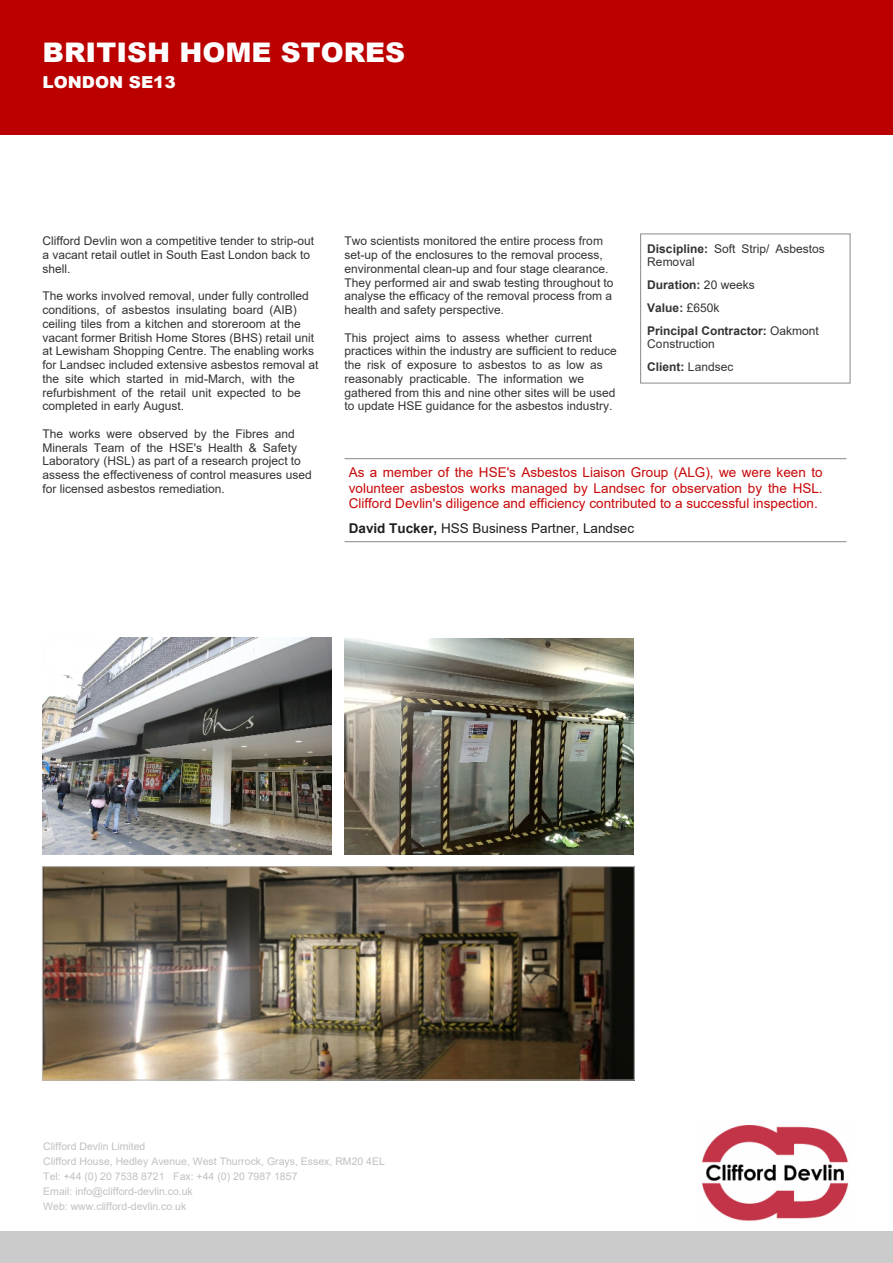
<style>
.page{position:relative;width:893px;height:1263px;background:#fff}
.page>*{position:absolute;margin:0;border:0;box-sizing:border-box;transform-origin:0 0}
.t1{font:900 27px "Arial";color:#fefefe}
.t2{font:900 16.5px "Arial";color:#fefefe}
.t3{font:13.5px/15.5px "Arial";color:#c80707;text-align:justify}
.t4{font:13.5px "Arial";color:#1f1f1f}
.t5{font:12px/13.8px "Arial";color:#333}
.t6{font:700 12px/22.8px "Arial";color:#333}
.t7{font:10.5px/15px "Arial";color:#c1c1c1}
.s1{font-weight:700}
.s2{font-weight:400}
</style>
<div class="page">
<div style="left:0;top:1231px;width:893px;height:32px;background:#cbcbcb"></div>
<img style="left:702px;top:1125px;width:147px;height:96px">
<div style="left:0;top:0;width:893px;height:135px;background:#b00"></div>
<hr style="left:344px;top:458px;width:502px;height:1px;background:#878787">
<hr style="left:344px;top:541px;width:502px;height:1px;background:#878787">
<img style="left:43px;top:638px;width:289px;height:217px">
<img style="left:344px;top:638px;width:290px;height:217px">
<img style="left:44px;top:868px;width:589px;height:210px">
<div style="left:42px;top:866px;width:593px;height:214px;border:1px solid #b6b6b6"></div>
<h1 class="t1" style="left:43px;top:42px;width:364px">BRITISH HOME STORES</h1>
<h2 class="t2" style="left:43px;top:76px;width:135px">LONDON SE13</h2>
<p class="t5" style="left:43px;top:235px;width:273px">Clifford Devlin won a competitive tender to strip-out a vacant retail outlet in South East London back to shell.</p>
<p class="t5" style="left:43px;top:290px;width:277px">The works involved removal, under fully controlled conditions, of asbestos insulating board (AIB) ceiling tiles from a kitchen and storeroom at the vacant former British Home Stores (BHS) retail unit at Lewisham Shopping Centre. The enabling works for Landsec included extensive asbestos removal at the site which started in mid-March, with the refurbishment of the retail unit expected to be completed in early August.</p>
<p class="t5" style="left:43px;top:428px;width:271px">The works were observed by the Fibres and Minerals Team of the HSE's Health &amp; Safety Laboratory (HSL) as part of a research project to assess the effectiveness of control measures used for licensed asbestos remediation.</p>
<p class="t5" style="left:344px;top:235px;width:271px">Two scientists monitored the entire process from set-up of the enclosures to the removal process, environmental clean-up and four stage clearance.<br>They performed air and swab testing throughout to analyse the efficacy of the removal process from a health and safety perspective.</p>
<p class="t5" style="left:344px;top:332px;width:274px">This project aims to assess whether current practices within the industry are sufficient to reduce the risk of exposure to asbestos to as low as reasonably practicable. The information we gathered from this and nine other sites will be used to update HSE guidance for the asbestos industry.</p>
<p class="t5" style="left:647px;top:243px;width:179px"><span class="s1">Discipline:</span> Soft Strip/ Asbestos<br>Removal</p>
<p class="t6" style="left:647px;top:275px;width:173px">Duration: <span class="s2">20 weeks<br></span>Value: <span class="s2">£650k<br></span>Principal Contractor: <span class="s2">Oakmont</span></p>
<p class="t5" style="left:647px;top:334px;width:88px;line-height:22.8px">Construction<br><span class="s1">Client:</span> Landsec</p>
<p class="t3" style="left:349px;top:466px;width:475px">As a member of the HSE's Asbestos Liaison Group (ALG), we were keen to volunteer asbestos works managed by Landsec for observation by the HSL.<br>Clifford Devlin's diligence and efficiency contributed to a successful inspection.</p>
<p class="t4" style="left:349px;top:523px;width:287px"><span class="s1">David Tucker,</span> HSS Business Partner, Landsec</p>
<p class="t7" style="left:43px;top:1140px;width:343px">Clifford Devlin Limited<br>Clifford House, Hedley Avenue, West Thurrock, Grays, Essex, RM20 4EL Tel: +44 (0) 20 7538 8721 Fax: +44 (0) 20 7987 1857<br>Email: info@clifford-devlin.co.uk<br>Web: www.clifford-devlin.co.uk</p>
</div>
